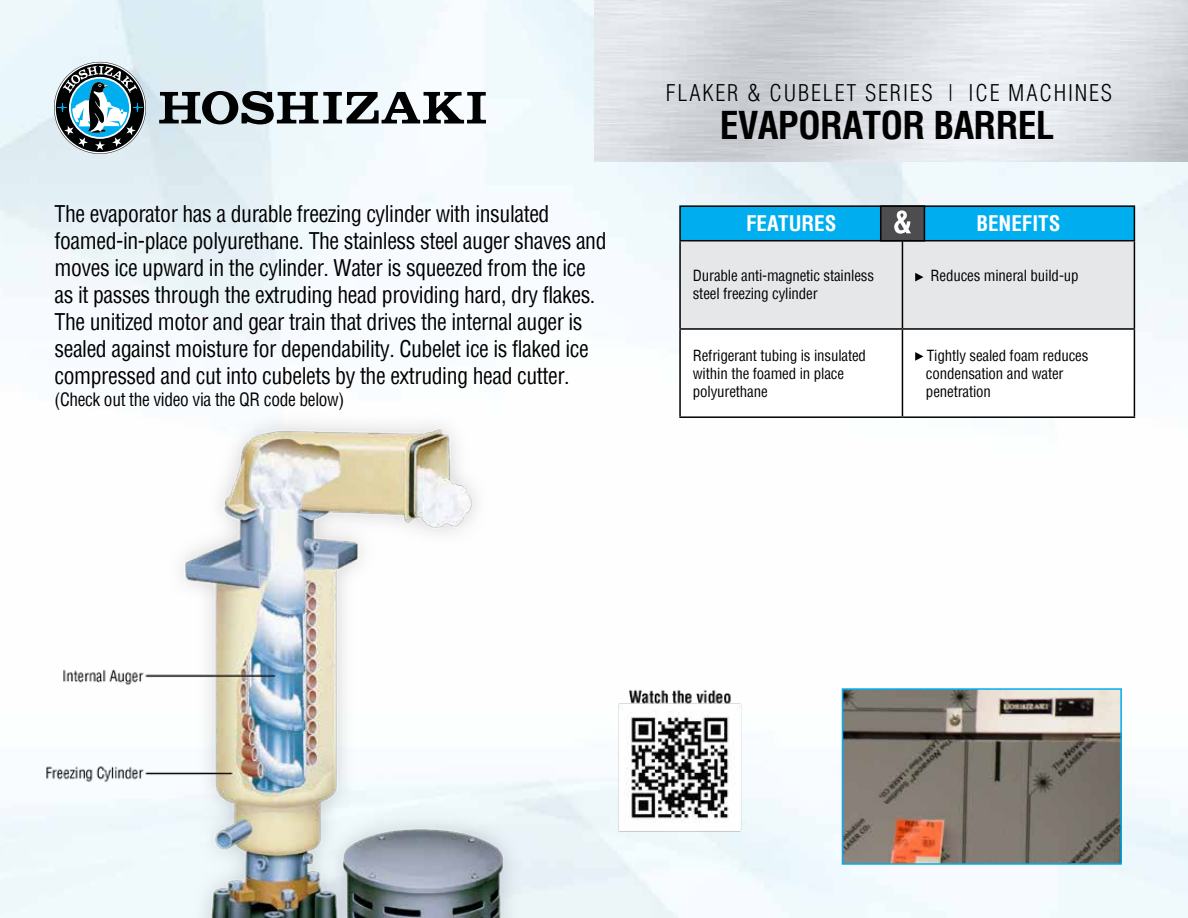
<style>
.page{position:relative;width:1188px;height:918px;background:#fff}
.page>*{position:absolute;margin:0;border:0;box-sizing:border-box;transform-origin:0 0}
.t1{font:700 condensed 37.5px "Helvetica";letter-spacing:-.02em;color:#000}
.t2{font:condensed 22.5px/27px "Helvetica";letter-spacing:-.02em;color:#000}
.t3{font:300 condensed 22.5px "Helvetica";letter-spacing:.08em;color:#000}
.t4{font:700 condensed 21px "Helvetica";color:#fff}
.t5{font:condensed 18px "Helvetica";letter-spacing:-.02em;color:#000}
.t6{font:condensed 15px/18px "Helvetica";letter-spacing:-.01em;color:#000}
</style>
<div class="page">
<svg style="left:54px;top:62px;width:92px;height:92px"></svg>
<svg style="left:159px;top:91px;width:327px;height:33px"></svg>
<div style="left:680px;top:206px;width:222px;height:35px;background:#00aeef"></div>
<div style="left:902px;top:206px;width:232px;height:35px;background:#00aeef"></div>
<hr style="left:902px;top:205px;width:233px;height:2px;background:#000">
<hr style="left:1134px;top:207px;width:1px;height:33px;background:#000">
<hr style="left:902px;top:240px;width:233px;height:1px;background:#000">
<hr style="left:679px;top:205px;width:223px;height:2px;background:#000">
<hr style="left:679px;top:207px;width:2px;height:33px;background:#000">
<hr style="left:679px;top:240px;width:223px;height:1px;background:#000">
<hr style="left:679px;top:241px;width:2px;height:87px;background:#000">
<hr style="left:1134px;top:241px;width:1px;height:87px;background:#000">
<hr style="left:679px;top:328px;width:223px;height:2px;background:#000">
<hr style="left:679px;top:330px;width:2px;height:86px;background:#000">
<hr style="left:902px;top:328px;width:233px;height:2px;background:#000">
<hr style="left:1134px;top:330px;width:1px;height:86px;background:#000">
<hr style="left:679px;top:416px;width:223px;height:2px;background:#000">
<hr style="left:902px;top:416px;width:233px;height:2px;background:#000">
<svg style="left:680px;top:241px;width:454px;height:176px"></svg>
<div style="left:881px;top:206px;width:43px;height:35px;background:#4d4d4f"></div>
<div style="left:880px;top:205px;width:45px;height:36px;border:2px solid #000"></div>
<svg style="left:894px;top:210px;width:17px;height:24px"></svg>
<img style="left:845px;top:691px;width:274px;height:171px">
<div style="left:842px;top:688px;width:280px;height:177px;border:2px solid #00aeef"></div>
<img style="left:45px;top:374px;width:704px;height:544px">
<p class="t2" style="left:55px;top:200px;width:554px">The evaporator has a durable freezing cylinder with insulated foamed-in-place polyurethane. The stainless steel auger shaves and moves ice upward in the cylinder. Water is squeezed from the ice as it passes through the extruding head providing hard, dry flakes.<br>The unitized motor and gear train that drives the internal auger is sealed against moisture for dependability. Cubelet ice is flaked ice compressed and cut into cubelets by the extruding head cutter.</p>
<p class="t5" style="left:55px;top:388px;width:291px">(Check out the video via the QR code below)</p>
<p class="t3" style="left:666px;top:80px;width:448px">FLAKER &amp; CUBELET SERIES | ICE MACHINES</p>
<h1 class="t1" style="left:720px;top:100px;width:336px">EVAPORATOR BARREL</h1>
<p class="t4" style="left:746px;top:210px;width:92px">FEATURES</p>
<p class="t4" style="left:976px;top:210px;width:86px">BENEFITS</p>
<p class="t6" style="left:693px;top:267px;width:183px">Durable anti-magnetic stainless steel freezing cylinder</p>
<p class="t6" style="left:931px;top:267px;width:150px">Reduces mineral build-up</p>
<p class="t6" style="left:693px;top:346px;width:175px">Refrigerant tubing is insulated within the foamed in place polyurethane</p>
<p class="t6" style="left:926px;top:346px;width:164px">Tightly sealed foam reduces condensation and water penetration</p>
</div>
